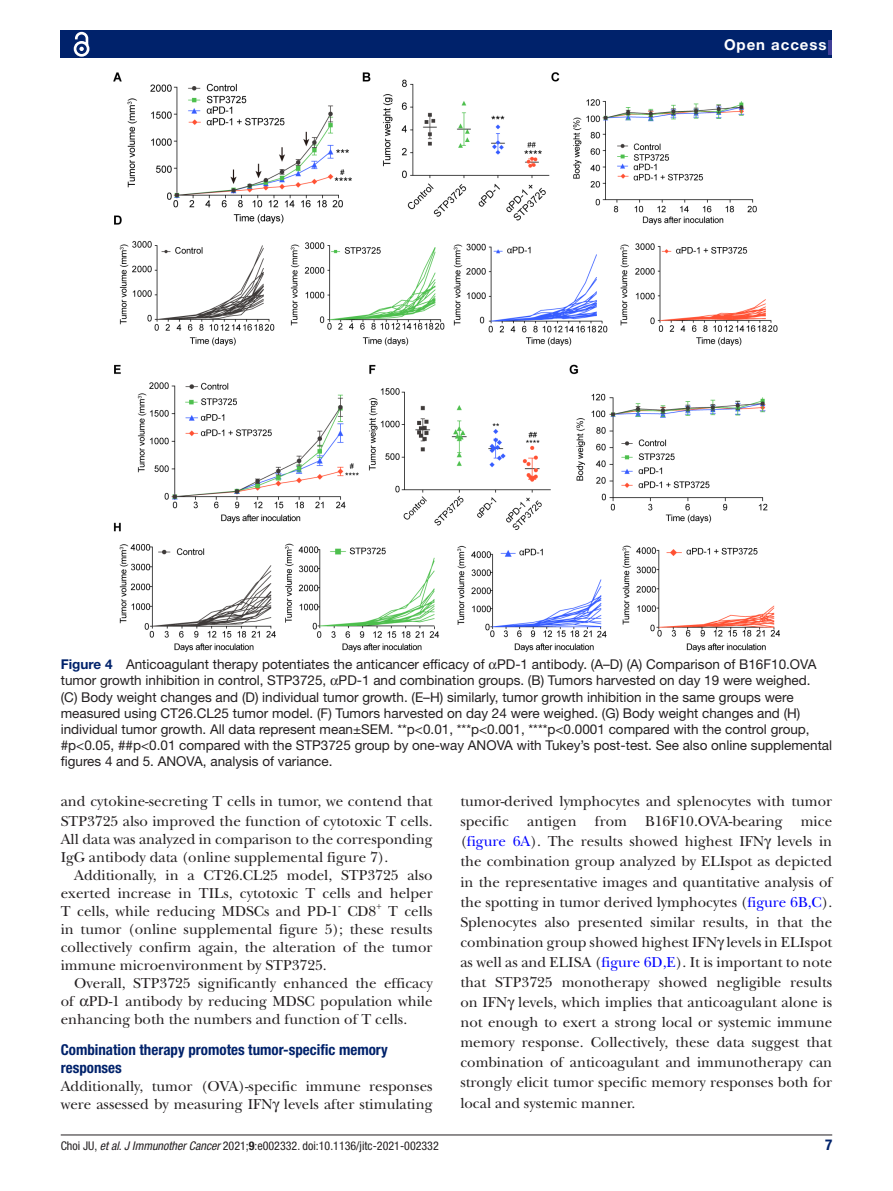
<style>
.page{position:relative;width:893px;height:1191px;background:#fff}
.page>*{position:absolute;margin:0;border:0;box-sizing:border-box;transform-origin:0 0}
.t1{font:15px/20.1px "New Baskerville";color:#231f20;text-align:justify}
.t2{font:700 condensed 15px/18px "Helvetica Neue LT Std";color:#00226b}
.t3{font:700 15px "Helvetica Neue LT Std";letter-spacing:.065em;color:#fff}
.t4{font:13.5px/16.2px "Helvetica Neue LT Std";color:#231f20}
.t5{font:condensed 12px "Helvetica Neue LT Std";color:#231f20}
.t6{font:9.9px "New Baskerville";color:#231f20}
.s1{font-weight:700;color:#00226b}
.s2{color:#00f}
.s3{font-style:italic}
.s4{font-weight:700}
</style>
<div class="page">
<hr style="left:61px;top:1134px;width:771px;height:1px;background:#231f20">
<div style="left:61px;top:31px;width:771px;height:27px;background:#00226b"></div>
<hr style="left:828px;top:40px;width:4px;height:15px;background:#414099">
<svg style="left:73px;top:31px;width:17px;height:26px"></svg>
<img style="left:113px;top:73px;width:667px;height:578px">
<p class="t3" style="left:724px;top:35px;width:104px">Open access</p>
<p class="t4" style="left:61px;top:656px;width:773px"><span class="s1">Figure 4</span> Anticoagulant therapy potentiates the anticancer efficacy of PD-1 antibody. (A–D) (A) Comparison of B16F10.OVA tumor growth inhibition in control, STP3725, PD-1 and combination groups. (B) Tumors harvested on day 19 were weighed.<br>(C) Body weight changes and (D) individual tumor growth. (E–H) similarly, tumor growth inhibition in the same groups were measured using CT26.CL25 tumor model. (F) Tumors harvested on day 24 were weighed. (G) Body weight changes and (H) individual tumor growth. All data represent mean±SEM. **p&lt;0.01, ***p&lt;0.001, ****p&lt;0.0001 compared with the control group, #p&lt;0.05, ##p&lt;0.01 compared with the STP3725 group by one-way ANOVA with Tukey’s post-test. See also online supplemental figures 4 and 5. ANOVA, analysis of variance.</p>
<p class="t1" style="left:61px;top:791px;width:373px;line-height:19.6px">and cytokine-secreting T cells in tumor, we contend that<br>STP3725 also improved the function of cytotoxic T cells.</p>
<p class="t1" style="left:61px;top:830px;width:373px;line-height:18px">All data was analyzed in comparison to the corresponding<br>IgG antibody data (online supplemental figure 7).</p>
<p class="t1" style="left:61px;top:866px;width:373px;line-height:18px;text-indent:14px">Additionally, in a CT26.CL25 model, STP3725 also exerted increase in TILs, cytotoxic T cells and helper T cells, while reducing MDSCs and PD-1</p>
<p class="t6" style="left:338px;top:900px;width:4px">-</p>
<p class="t1" style="left:347px;top:901px;width:31px">CD8</p>
<p class="t6" style="left:376px;top:900px;width:7px">+</p>
<p class="t1" style="left:61px;top:902px;width:373px;line-height:18px;text-indent:327px">T cells in tumor (online supplemental figure 5); these results collectively confirm again, the alteration of the tumor immune microenvironment by STP3725.</p>
<p class="t1" style="left:61px;top:974px;width:373px;line-height:18px;text-indent:14px">Overall, STP3725 significantly enhanced the efficacy of PD-1 antibody by reducing MDSC population while enhancing both the numbers and function of T cells.</p>
<p class="t2" style="left:61px;top:1040px;width:329px">Combination therapy promotes tumor-specific memory responses</p>
<p class="t1" style="left:61px;top:1077px;width:373px;line-height:18px">Additionally, tumor (OVA)-specific immune responses were assessed by measuring IFN levels after stimulating</p>
<p class="t1" style="left:460px;top:791px;width:373px">tumor-derived lymphocytes and splenocytes with tumor specific antigen from B16F10.OVA-bearing mice (<span class="s2">figure 6A</span>). The results showed highest IFN levels in the combination group analyzed by ELIspot as depicted in the representative images and quantitative analysis of the spotting in tumor derived lymphocytes (<span class="s2">figure 6B,C</span>).<br>Splenocytes also presented similar results, in that the combination group showed highest IFN levels in ELIspot as well as and ELISA (<span class="s2">figure 6D,E</span>). It is important to note that STP3725 monotherapy showed negligible results on IFN levels, which implies that anticoagulant alone is not enough to exert a strong local or systemic immune memory response. Collectively, these data suggest that combination of anticoagulant and immunotherapy can strongly elicit tumor specific memory responses both for local and systemic manner.</p>
<p class="t5" style="left:61px;top:1138px;width:380px">Choi JU, <span class="s3">et al</span>. <span class="s3">J Immunother Cancer</span> 2021;<span class="s4">9</span>:e002332. doi:10.1136/jitc-2021-002332</p>
<p class="t2" style="left:825px;top:1135px;width:9px">7</p>
</div>
